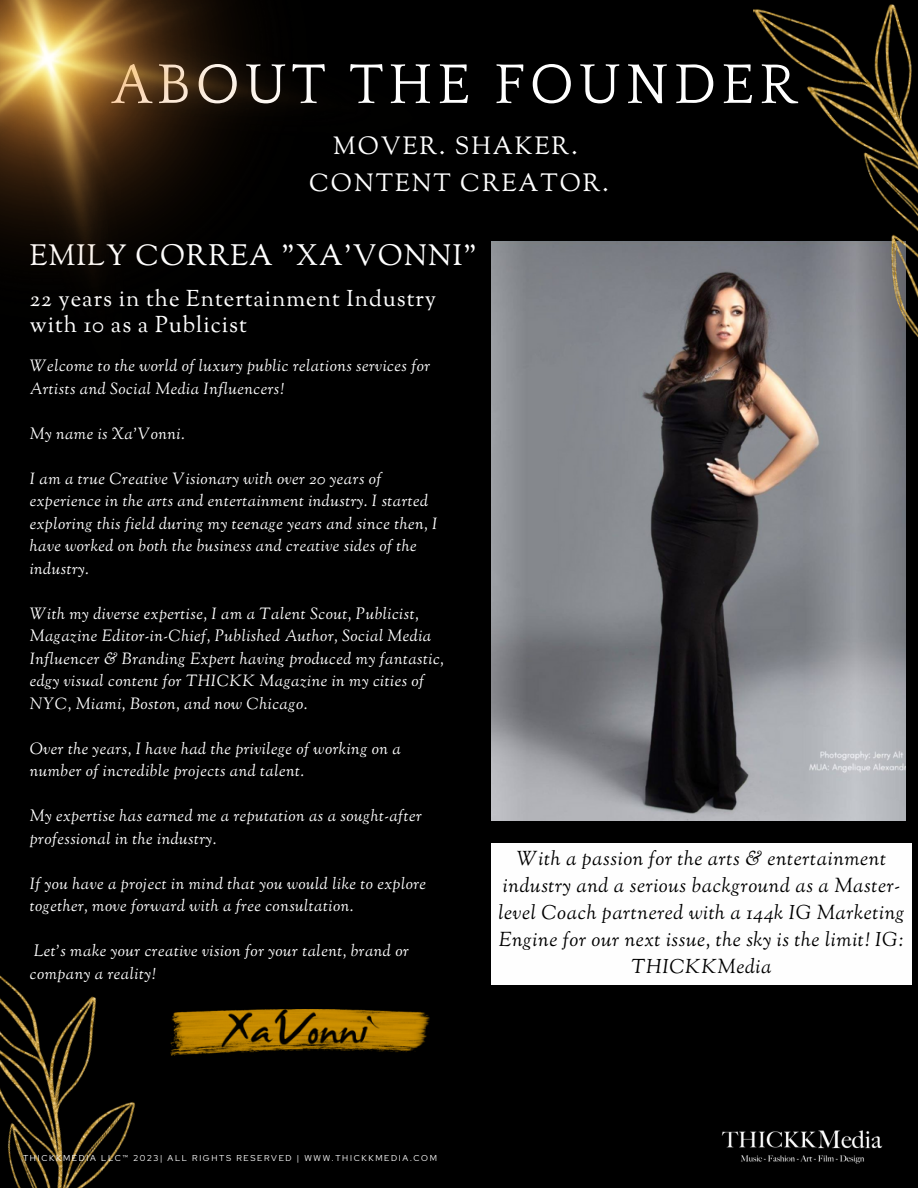
<style>
.page{position:relative;width:918px;height:1188px;background:#000}
.page>*{position:absolute;margin:0;border:0;box-sizing:border-box;transform-origin:0 0}
.t1{font:58.35px "Quattrocento";letter-spacing:.08em;color:#fff}
.t2{font:29.25px "Sorts Mill Goudy";letter-spacing:.04em;color:#fff}
.t3{font:24.75px "Sorts Mill Goudy";letter-spacing:.08em;color:#fff}
.t4{font:22.65px/25.8px "Sorts Mill Goudy";letter-spacing:.04em;color:#fff}
.t5{font:italic 20.1px/27px "Sorts Mill Goudy";letter-spacing:.03em;color:#000;text-align:center}
.t6{font:italic 16.2px/22.5px "Sorts Mill Goudy";letter-spacing:.03em;color:#fff}
.t7{font:8.55px "Red Hat Display";letter-spacing:.2em;color:#fefefe}
</style>
<div class="page">
<div style="left:491px;top:843px;width:421px;height:142px;background:#fefefe"></div>
<img style="left:0;top:975px;width:135px;height:213px">
<img style="left:491px;top:241px;width:414px;height:580px">
<img style="left:740px;top:4px;width:178px;height:410px">
<img style="left:0;top:0;width:292px;height:279px">
<img style="left:170px;top:1010px;width:260px;height:46px">
<img style="left:222px;top:1010px;width:157px;height:37px">
<img style="left:721px;top:1130px;width:162px;height:34px">
<p class="t1" style="left:112px;top:53px;width:685px">ABOUT THE FOUNDER</p>
<p class="t3" style="left:333px;top:130px;width:246px">MOVER. SHAKER.</p>
<p class="t3" style="left:309px;top:167px;width:301px">CONTENT CREATOR.</p>
<p class="t2" style="left:30px;top:237px;width:449px">EMILY CORREA "XA'VONNI"</p>
<p class="t4" style="left:30px;top:288px;width:408px">22 years in the Entertainment Industry with 10 as a Publicist</p>
<p class="t6" style="left:30px;top:356px;width:402px">Welcome to the world of luxury public relations services for</p>
<p class="t6" style="left:30px;top:379px;width:256px">Artists and Social Media Influencers!</p>
<p class="t6" style="left:30px;top:424px;width:156px">My name is Xa'Vonni.</p>
<p class="t6" style="left:30px;top:469px;width:409px">I am a true Creative Visionary with over 20 years of experience in the arts and entertainment industry. I started exploring this field during my teenage years and since then, I have worked on both the business and creative sides of the industry.</p>
<p class="t6" style="left:30px;top:604px;width:416px">With my diverse expertise, I am a Talent Scout, Publicist, Magazine Editor-in-Chief, Published Author, Social Media Influencer &amp; Branding Expert having produced my fantastic, edgy visual content for THICKK Magazine in my cities of NYC, Miami, Boston, and now Chicago.</p>
<p class="t6" style="left:30px;top:739px;width:373px">Over the years, I have had the privilege of working on a number of incredible projects and talent.</p>
<p class="t6" style="left:30px;top:806px;width:393px">My expertise has earned me a reputation as a sought-after professional in the industry.</p>
<p class="t6" style="left:30px;top:874px;width:398px">If you have a project in mind that you would like to explore together, move forward with a free consultation.</p>
<p class="t6" style="left:30px;top:941px;width:381px">Let's make your creative vision for your talent, brand or company a reality!</p>
<p class="t5" style="left:498px;top:846px;width:408px">With a passion for the arts &amp; entertainment industry and a serious background as a Master&shy;level Coach partnered with a 144k IG Marketing Engine for our next issue, the sky is the limit! IG:<br>THICKKMedia</p>
<p class="t7" style="left:23px;top:1152px;width:415px">THICKKMEDIA LLC™ 2023| ALL RIGHTS RESERVED | WWW.THICKKMEDIA.COM</p>
</div>
